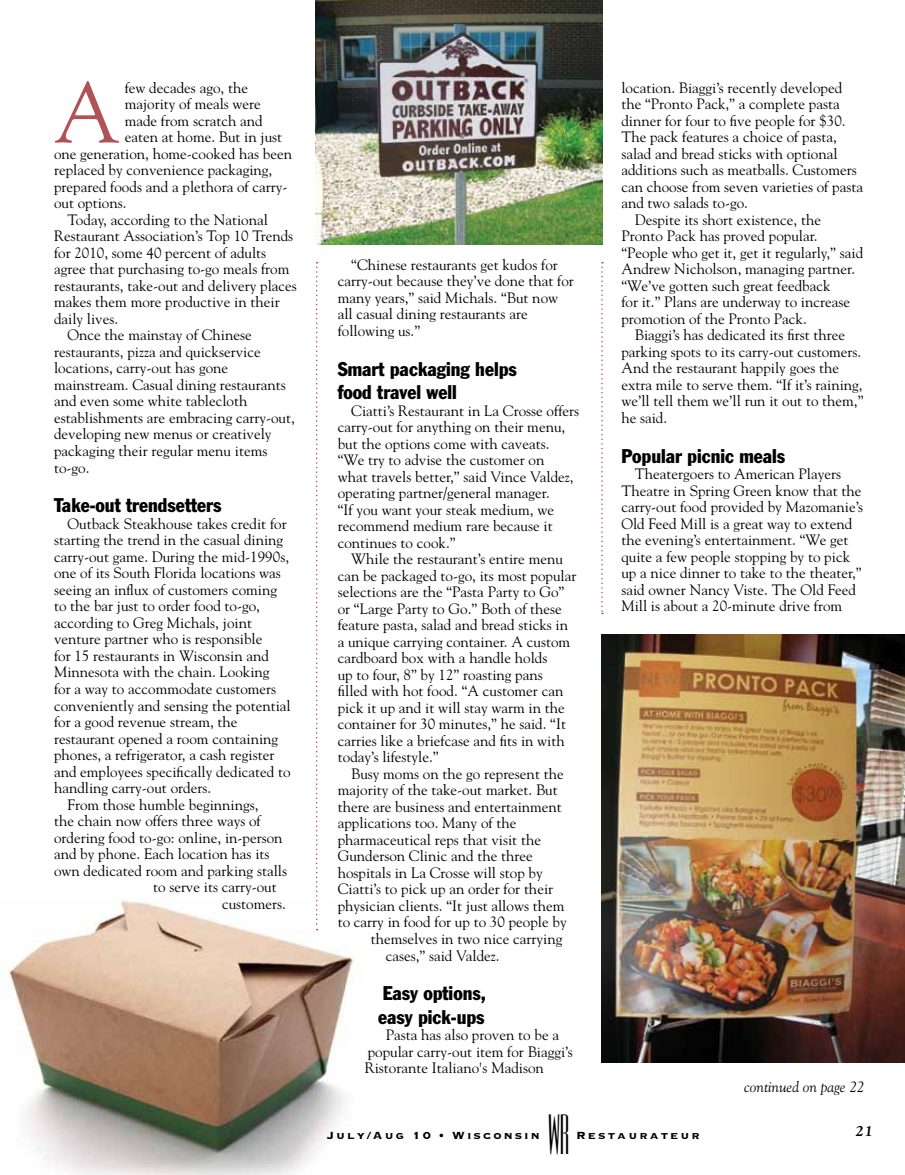
<style>
.page{position:relative;width:905px;height:1175px;background:#fff}
.page>*{position:absolute;margin:0;border:0;box-sizing:border-box;transform-origin:0 0}
.t1{font:85.35px "Goudy";color:#b05356}
.t2{font:49.5px "Au Empire";color:#000}
.t3{font:condensed 19.5px/23.4px "Franklin Gothic";color:#000}
.t4{font:15px/16.5px "Goudy";color:#000}
.t5{font:italic 15px "Goudy";color:#000}
.t6{font:italic 700 15px "Goudy";color:#000}
.t7{font:13.5px "Copperplate Thirty Three BC";letter-spacing:.15em;color:#000}
</style>
<div class="page">
<img style="left:8px;top:898px;width:346px;height:276px">
<svg style="left:316px;top:262px;width:1px;height:668px"></svg>
<img style="left:601px;top:634px;width:303px;height:428px">
<img style="left:316px;top:0;width:286px;height:245px">
<svg style="left:601px;top:262px;width:2px;height:352px"></svg>
<h1 class="t1" style="left:54px;top:60px;width:68px">A</h1>
<p class="t4" style="left:125px;top:79px;width:125px">few decades ago, the</p>
<p class="t4" style="left:125px;top:95px;width:138px">majority of meals were</p>
<p class="t4" style="left:125px;top:112px;width:139px">made from scratch and</p>
<p class="t4" style="left:125px;top:128px;width:159px">eaten at home. But in just</p>
<p class="t4" style="left:54px;top:145px;width:239px">one generation, home-cooked has been</p>
<p class="t4" style="left:54px;top:161px;width:220px">replaced by convenience packaging,</p>
<p class="t4" style="left:54px;top:178px;width:235px">prepared foods and a plethora of carry-</p>
<p class="t4" style="left:54px;top:194px;width:74px">out options.</p>
<p class="t4" style="left:67px;top:211px;width:202px">Today, according to the National</p>
<p class="t4" style="left:54px;top:227px;width:241px">Restaurant Association’s Top 10 Trends</p>
<p class="t4" style="left:54px;top:244px;width:214px">for 2010, some 40 percent of adults</p>
<p class="t4" style="left:54px;top:260px;width:237px">agree that purchasing to-go meals from</p>
<p class="t4" style="left:54px;top:277px;width:244px">restaurants, take-out and delivery places</p>
<p class="t4" style="left:54px;top:293px;width:227px">makes them more productive in their</p>
<p class="t4" style="left:54px;top:310px;width:66px">daily lives.</p>
<p class="t4" style="left:67px;top:326px;width:186px">Once the mainstay of Chinese</p>
<p class="t4" style="left:54px;top:343px;width:208px">restaurants, pizza and quickservice</p>
<p class="t4" style="left:54px;top:359px;width:176px">locations, carry-out has gone</p>
<p class="t4" style="left:54px;top:376px;width:233px">mainstream. Casual dining restaurants</p>
<p class="t4" style="left:54px;top:392px;width:195px">and even some white tablecloth</p>
<p class="t4" style="left:54px;top:409px;width:242px">establishments are embracing carry-out,</p>
<p class="t4" style="left:54px;top:425px;width:219px">developing new menus or creatively</p>
<p class="t4" style="left:54px;top:442px;width:215px">packaging their regular menu items</p>
<p class="t4" style="left:54px;top:458px;width:37px">to-go.</p>
<h3 class="t3" style="left:54px;top:493px;width:169px">Take-out trendsetters</h3>
<p class="t4" style="left:68px;top:515px;width:221px">Outback Steakhouse takes credit for</p>
<p class="t4" style="left:54px;top:531px;width:231px">starting the trend in the casual dining</p>
<p class="t4" style="left:54px;top:548px;width:236px">carry-out game. During the mid-1990s,</p>
<p class="t4" style="left:54px;top:564px;width:228px">one of its South Florida locations was</p>
<p class="t4" style="left:54px;top:581px;width:224px">seeing an influx of customers coming</p>
<p class="t4" style="left:54px;top:597px;width:207px">to the bar just to order food to-go,</p>
<p class="t4" style="left:54px;top:614px;width:199px">according to Greg Michals, joint</p>
<p class="t4" style="left:54px;top:630px;width:210px">venture partner who is responsible</p>
<p class="t4" style="left:54px;top:647px;width:216px">for 15 restaurants in Wisconsin and</p>
<p class="t4" style="left:54px;top:663px;width:217px">Minnesota with the chain. Looking</p>
<p class="t4" style="left:54px;top:680px;width:224px">for a way to accommodate customers</p>
<p class="t4" style="left:54px;top:696px;width:238px">conveniently and sensing the potential</p>
<p class="t4" style="left:54px;top:713px;width:185px">for a good revenue stream, the</p>
<p class="t4" style="left:54px;top:729px;width:226px">restaurant opened a room containing</p>
<p class="t4" style="left:54px;top:746px;width:222px">phones, a refrigerator, a cash register</p>
<p class="t4" style="left:54px;top:762px;width:238px">and employees specifically dedicated to</p>
<p class="t4" style="left:54px;top:779px;width:159px">handling carry-out orders.</p>
<p class="t4" style="left:68px;top:795px;width:192px">From those humble beginnings,</p>
<p class="t4" style="left:54px;top:812px;width:208px">the chain now offers three ways of</p>
<p class="t4" style="left:54px;top:828px;width:230px">ordering food to-go: online, in-person</p>
<p class="t4" style="left:54px;top:845px;width:217px">and by phone. Each location has its</p>
<p class="t4" style="left:54px;top:861px;width:234px">own dedicated room and parking stalls</p>
<p class="t4" style="left:153px;top:878px;width:125px">to serve its carry-out</p>
<p class="t4" style="left:222px;top:894px;width:65px">customers.</p>
<p class="t4" style="left:338px;top:256px;width:238px;text-indent:14px">“Chinese restaurants get kudos for carry-out because they’ve done that for many years,” said Michals. “But now all casual dining restaurants are following us.”</p>
<h3 class="t3" style="left:338px;top:357px;width:181px">Smart packaging helps food travel well</h3>
<p class="t4" style="left:338px;top:402px;width:243px;text-indent:14px">Ciatti’s Restaurant in La Crosse offers carry-out for anything on their menu, but the options come with caveats. “We try to advise the customer on<br>what travels better,” said Vince Valdez, operating partner/general manager.<br>“If you want your steak medium, we recommend medium rare because it continues to cook.”</p>
<p class="t4" style="left:338px;top:550px;width:240px;text-indent:14px">While the restaurant’s entire menu can be packaged to-go, its most popular selections are the “Pasta Party to Go” or “Large Party to Go.” Both of these feature pasta, salad and bread sticks in a unique carrying container. A custom cardboard box with a handle holds<br>up to four, 8” by 12” roasting pans filled with hot food. “A customer can pick it up and it will stay warm in the container for 30 minutes,” he said. “It carries like a briefcase and fits in with today’s lifestyle.”</p>
<p class="t4" style="left:351px;top:765px;width:214px">Busy moms on the go represent the</p>
<p class="t4" style="left:338px;top:781px;width:221px">majority of the take-out market. But</p>
<p class="t4" style="left:338px;top:798px;width:226px">there are business and entertainment</p>
<p class="t4" style="left:338px;top:814px;width:180px">applications too. Many of the</p>
<p class="t4" style="left:338px;top:831px;width:205px">pharmaceutical reps that visit the</p>
<p class="t4" style="left:338px;top:847px;width:196px">Gunderson Clinic and the three</p>
<p class="t4" style="left:338px;top:864px;width:206px">hospitals in La Crosse will stop by</p>
<p class="t4" style="left:338px;top:880px;width:217px">Ciatti’s to pick up an order for their</p>
<p class="t4" style="left:338px;top:897px;width:228px">physician clients. “It just allows them</p>
<p class="t4" style="left:338px;top:913px;width:230px">to carry in food for up to 30 people by</p>
<p class="t4" style="left:371px;top:930px;width:193px">themselves in two nice carrying</p>
<p class="t4" style="left:386px;top:946px;width:115px">cases,” said Valdez.</p>
<h3 class="t3" style="left:378px;top:981px;width:109px">Easy options, easy pick-ups</h3>
<p class="t4" style="left:365px;top:1026px;width:209px;text-indent:21px">Pasta has also proven to be a popular carry-out item for Biaggi’s<br>Ristorante Italiano's Madison</p>
<p class="t4" style="left:621px;top:79px;width:222px">location. Biaggi’s recently developed</p>
<p class="t4" style="left:621px;top:95px;width:220px">the “Pronto Pack,” a complete pasta</p>
<p class="t4" style="left:621px;top:112px;width:226px">dinner for four to five people for $30.</p>
<p class="t4" style="left:621px;top:128px;width:217px">The pack features a choice of pasta,</p>
<p class="t4" style="left:621px;top:145px;width:218px">salad and bread sticks with optional</p>
<p class="t4" style="left:621px;top:161px;width:237px">additions such as meatballs. Customers</p>
<p class="t4" style="left:621px;top:178px;width:243px">can choose from seven varieties of pasta</p>
<p class="t4" style="left:621px;top:194px;width:128px">and two salads to-go.</p>
<p class="t4" style="left:635px;top:211px;width:188px">Despite its short existence, the</p>
<p class="t4" style="left:621px;top:227px;width:198px">Pronto Pack has proved popular.</p>
<p class="t4" style="left:621px;top:244px;width:243px">“People who get it, get it regularly,” said</p>
<p class="t4" style="left:621px;top:260px;width:235px">Andrew Nicholson, managing partner.</p>
<p class="t4" style="left:621px;top:277px;width:211px">“We’ve gotten such great feedback</p>
<p class="t4" style="left:621px;top:293px;width:230px">for it.” Plans are underway to increase</p>
<p class="t4" style="left:621px;top:310px;width:187px">promotion of the Pronto Pack.</p>
<p class="t4" style="left:635px;top:326px;width:212px">Biaggi’s has dedicated its first three</p>
<p class="t4" style="left:621px;top:343px;width:241px">parking spots to its carry-out customers.</p>
<p class="t4" style="left:621px;top:359px;width:219px">And the restaurant happily goes the</p>
<p class="t4" style="left:621px;top:376px;width:243px">extra mile to serve them. “If it’s raining,</p>
<p class="t4" style="left:621px;top:392px;width:244px">we’ll tell them we’ll run it out to them,”</p>
<p class="t4" style="left:621px;top:409px;width:47px">he said.</p>
<h3 class="t3" style="left:621px;top:444px;width:165px">Popular picnic meals</h3>
<p class="t4" style="left:621px;top:465px;width:243px;text-indent:14px">Theatergoers to American Players Theatre in Spring Green know that the carry-out food provided by Mazomanie’s Old Feed Mill is a great way to extend the evening’s entertainment. “We get quite a few people stopping by to pick up a nice dinner to take to the theater,” said owner Nancy Viste. The Old Feed Mill is about a 20-minute drive from</p>
<p class="t5" style="left:744px;top:1078px;width:122px">continued on page 22</p>
<h2 class="t2" style="left:548px;top:1110px;width:22px">WR</h2>
<p class="t7" style="left:327px;top:1128px;width:214px">July/Aug 10 • Wisconsin</p>
<p class="t6" style="left:855px;top:1121px;width:19px">21</p>
<p class="t7" style="left:576px;top:1128px;width:125px">Restaurateur</p>
</div>
